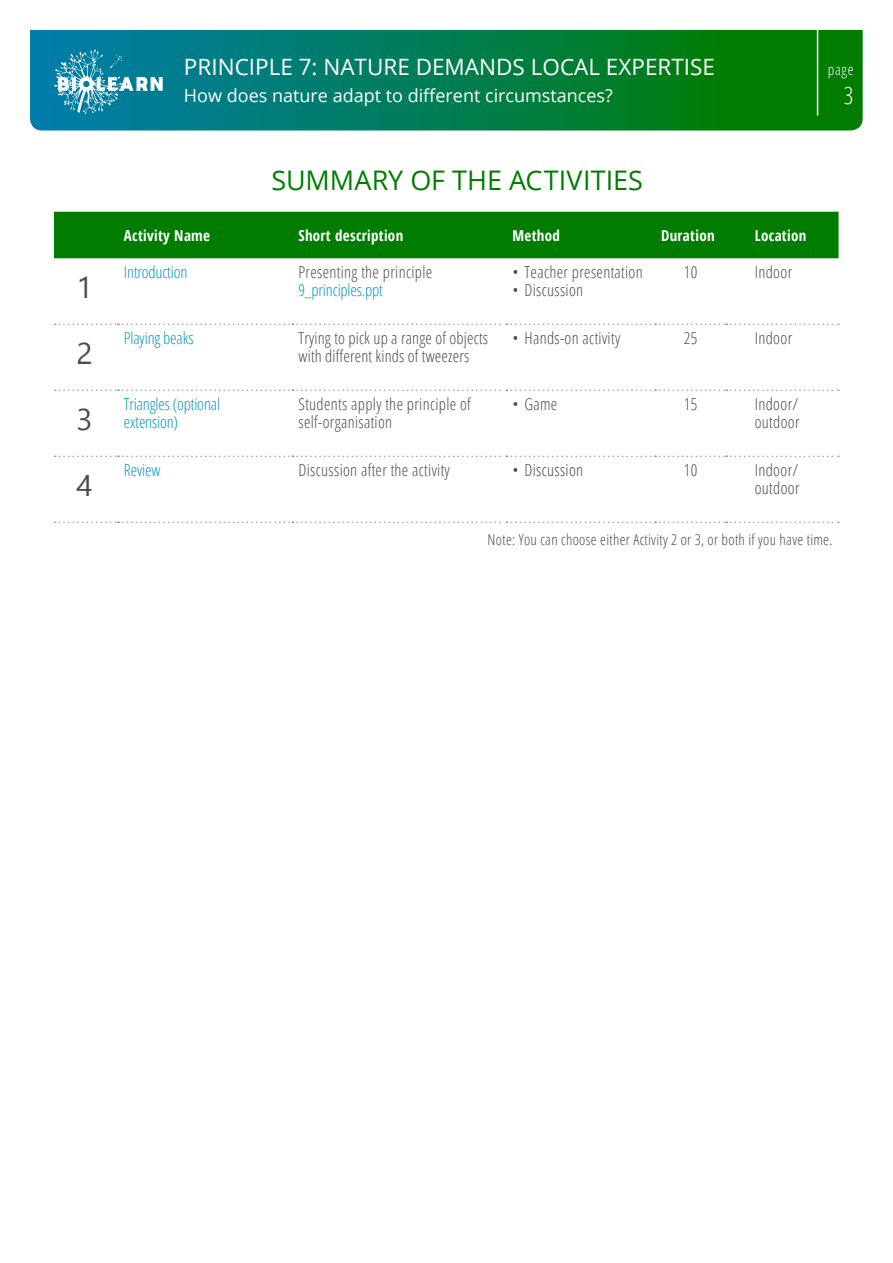
<style>
.page{position:relative;width:893px;height:1263px;background:#fff}
.page>*{position:absolute;margin:0;border:0;box-sizing:border-box;transform-origin:0 0}
.t1{font:27px "Open Sans";letter-spacing:.005em;color:#007d00}
.t2{font:300 condensed 24px "Open Sans";color:#fff}
.t3{font:22.5px "Open Sans";color:#fff}
.t4{font:18px "Open Sans";color:#fff}
.t5{font:300 condensed 16.5px/18px "Open Sans";letter-spacing:.02em;color:#4b4b4b}
.t6{font:300 condensed 16.5px/18px "Open Sans";letter-spacing:-.01em;color:#0097bd}
.t7{font:300 condensed 15px "Open Sans";letter-spacing:.02em;color:#4b4b4b}
.t8{font:700 condensed 15px "Open Sans";letter-spacing:.02em;color:#fff}
.t9{font:300 condensed 15px "Open Sans";color:#fff}
</style>
<div class="page">
<svg style="left:30px;top:30px;width:833px;height:101px;background:#017d49"></svg>
<svg style="left:54px;top:49px;width:109px;height:65px;background:#3598b0"></svg>
<hr style="left:817px;top:30px;width:1px;height:86px;background:#fff">
<div style="left:54px;top:212px;width:784px;height:46px;background:#007d00"></div>
<svg style="left:55px;top:390px;width:784px;height:1px"></svg>
<svg style="left:55px;top:324px;width:784px;height:1px"></svg>
<svg style="left:55px;top:456px;width:784px;height:1px"></svg>
<svg style="left:55px;top:522px;width:784px;height:1px"></svg>
<h3 class="t3" style="left:184px;top:51px;width:532px">PRINCIPLE 7: NATURE DEMANDS LOCAL EXPERTISE</h3>
<p class="t4" style="left:184px;top:83px;width:430px">How does nature adapt to different circumstances?</p>
<p class="t9" style="left:828px;top:59px;width:27px">page</p>
<h2 class="t2" style="left:844px;top:79px;width:11px">3</h2>
<h1 class="t1" style="left:272px;top:162px;width:373px">SUMMARY OF THE ACTIVITIES</h1>
<p class="t8" style="left:124px;top:225px;width:88px">Activity Name</p>
<p class="t8" style="left:298px;top:225px;width:106px">Short description</p>
<p class="t8" style="left:512px;top:225px;width:49px">Method</p>
<p class="t8" style="left:661px;top:225px;width:55px">Duration</p>
<p class="t8" style="left:755px;top:225px;width:53px">Location</p>
<p class="t6" style="left:124px;top:263px;width:65px">Introduction</p>
<p class="t5" style="left:298px;top:263px;width:135px">Presenting the principle</p>
<p class="t6" style="left:298px;top:281px;width:86px">9_principles.ppt</p>
<p class="t5" style="left:512px;top:263px;width:132px">• Teacher presentation</p>
<p class="t5" style="left:512px;top:281px;width:72px">• Discussion</p>
<p class="t5" style="left:684px;top:263px;width:15px">10</p>
<p class="t5" style="left:755px;top:263px;width:39px">Indoor</p>
<p class="t6" style="left:124px;top:329px;width:71px">Playing beaks</p>
<p class="t5" style="left:298px;top:329px;width:191px">Trying to pick up a range of objects with different kinds of tweezers</p>
<p class="t5" style="left:512px;top:329px;width:109px">• Hands-on activity</p>
<p class="t5" style="left:684px;top:329px;width:15px">25</p>
<p class="t5" style="left:755px;top:329px;width:39px">Indoor</p>
<p class="t6" style="left:124px;top:395px;width:98px">Triangles (optional extension)</p>
<p class="t5" style="left:298px;top:395px;width:174px">Students apply the principle of self-organisation</p>
<p class="t5" style="left:512px;top:395px;width:46px">• Game</p>
<p class="t5" style="left:684px;top:395px;width:15px">15</p>
<p class="t5" style="left:755px;top:395px;width:46px">Indoor/ outdoor</p>
<p class="t6" style="left:124px;top:461px;width:38px">Review</p>
<p class="t5" style="left:298px;top:461px;width:153px">Discussion after the activity</p>
<p class="t5" style="left:512px;top:461px;width:72px">• Discussion</p>
<p class="t5" style="left:684px;top:461px;width:15px">10</p>
<p class="t5" style="left:755px;top:461px;width:46px">Indoor/ outdoor</p>
<p class="t7" style="left:488px;top:529px;width:346px">Note: You can choose either Activity 2 or 3, or both if you have time.</p>
</div>
